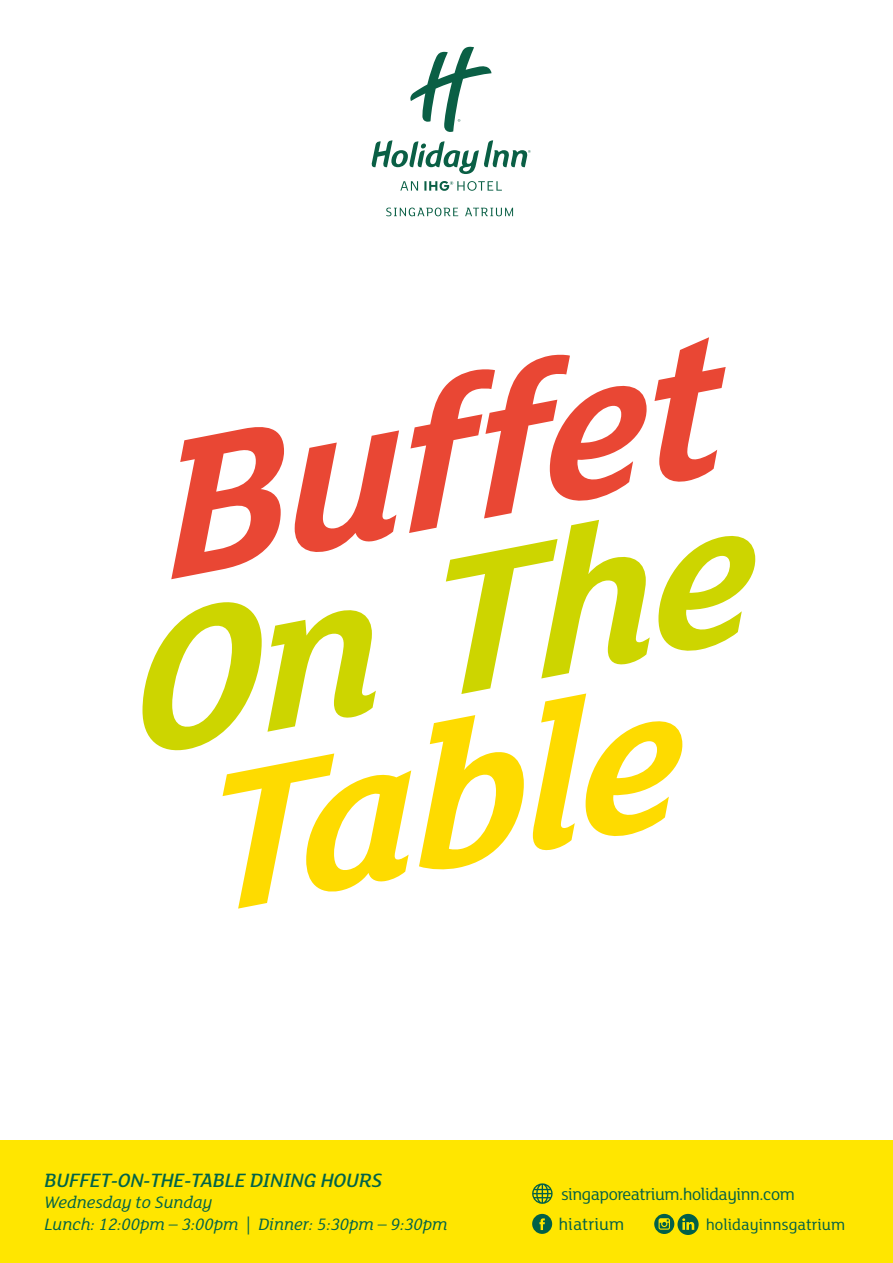
<style>
.page{position:relative;width:893px;height:1263px;background:#fff}
.page>*{position:absolute;margin:0;border:0;box-sizing:border-box;transform-origin:0 0}
.Body{font:italic 700 211.5px "FS Lola";color:#e94734}
.Body-2{font:italic 700 211.5px "FS Lola";color:#cdd500}
.Body-3{font:italic 700 211.5px "FS Lola";color:#fedb00}
.t1{font:italic 500 21px "FS Lola";color:#006349}
.t2{font:italic 18px "FS Lola";color:#006349}
.t3{font:18px "FS Lola";letter-spacing:-.025em;color:#026048}
.t4{font:18px "FS Lola";color:#026048}
.t5{font:16.8px "FS Lola";color:#026048}
.s1{font-style:normal}
</style>
<div class="page">
<svg style="left:371px;top:47px;width:160px;height:127px"></svg>
<svg style="left:400px;top:181px;width:102px;height:10px"></svg>
<svg style="left:386px;top:208px;width:72px;height:8px"></svg>
<svg style="left:465px;top:208px;width:48px;height:8px"></svg>
<div style="left:0;top:1140px;width:893px;height:123px;background:#ffe600"></div>
<svg style="left:532px;top:1183px;width:21px;height:21px"></svg>
<svg style="left:532px;top:1214px;width:20px;height:20px"></svg>
<svg style="left:654px;top:1214px;width:45px;height:21px"></svg>
<p class="Body" style="left:124px;top:370px;width:574px;rotate:-11deg">Buffet</p>
<p class="Body-2" style="left:93px;top:547px;width:638px;rotate:-11deg">On The</p>
<p class="Body-3" style="left:166px;top:704px;width:490px;rotate:-11deg">Table</p>
<p class="t1" style="left:45px;top:1166px;width:339px">BUFFET-ON-THE-TABLE DINING HOURS</p>
<p class="t2" style="left:45px;top:1190px;width:169px">Wednesday to Sunday</p>
<p class="t2" style="left:45px;top:1212px;width:404px">Lunch: 12:00pm – 3:00pm <span class="s1">|</span> Dinner: 5:30pm – 9:30pm</p>
<p class="t3" style="left:561px;top:1183px;width:235px">singaporeatrium.holidayinn.com</p>
<p class="t4" style="left:558px;top:1212px;width:67px">hiatrium</p>
<p class="t5" style="left:706px;top:1213px;width:141px">holidayinnsgatrium</p>
</div>
